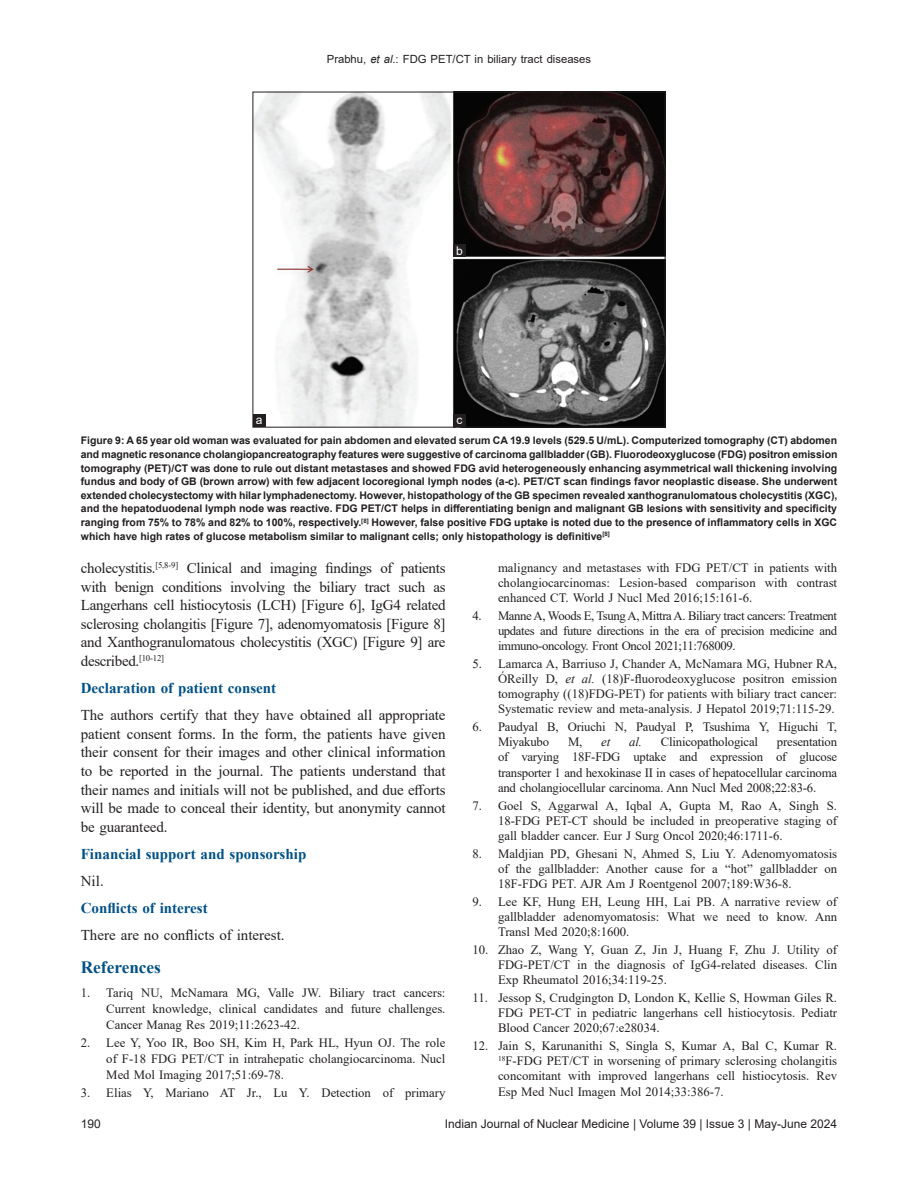
<style>
.page{position:relative;width:918px;height:1188px;background:#fff}
.page>*{position:absolute;margin:0;border:0;box-sizing:border-box;transform-origin:0 0}
.t1{font:700 17.25px "Times New Roman";color:#005187}
.TX{font:15px/18.6px "Times New Roman";letter-spacing:-.01em;color:#231f20;text-align:justify}
.t2{font:700 15px "Times New Roman";color:#005187}
.REF{font:12.75px/15.3px "Times New Roman";color:#231f20;text-align:justify}
.REF-2{font:italic 12.75px "Times New Roman";color:#231f20}
.t3{font:12px "Arial";color:#231f20}
.LABEL{font:12px "Arial";color:#fff}
.t4{font:11.25px "Arial";color:#231f20}
.FGC{font:700 10.5px/13.6px "Arial";color:#231f20;text-align:justify}
.s1{font-style:italic}
</style>
<div class="page">
<img style="left:255px;top:94px;width:408px;height:331px">
<div style="left:253px;top:92px;width:412px;height:335px;border:1px solid #231f20"></div>
<div style="left:453px;top:415px;width:13px;height:12px;background:#231f20"></div>
<div style="left:453px;top:244px;width:13px;height:13px;background:#231f20"></div>
<div style="left:253px;top:415px;width:12px;height:12px;background:#231f20"></div>
<p class="t4" style="left:327px;top:51px;width:266px">Prabhu, <span class="s1">et al</span>.: FDG PET/CT in biliary tract diseases</p>
<p class="LABEL" style="left:256px;top:412px;width:8px">a</p>
<p class="LABEL" style="left:456px;top:242px;width:8px">b</p>
<p class="LABEL" style="left:456px;top:412px;width:7px">c</p>
<p class="FGC" style="left:81px;top:434px;width:758px">Figure 9: A 65 year old woman was evaluated for pain abdomen and elevated serum CA 19.9 levels (529.5 U/mL). Computerized tomography (CT) abdomen and magnetic resonance cholangiopancreatography features were suggestive of carcinoma gallbladder (GB). Fluorodeoxyglucose (FDG) positron emission tomography (PET)/CT was done to rule out distant metastases and showed FDG avid heterogeneously enhancing asymmetrical wall thickening involving fundus and body of GB (brown arrow) with few adjacent locoregional lymph nodes (a-c). PET/CT scan findings favor neoplastic disease. She underwent extended cholecystectomy with hilar lymphadenectomy. However, histopathology of the GB specimen revealed xanthogranulomatous cholecystitis (XGC), and the hepatoduodenal lymph node was reactive. FDG PET/CT helps in differentiating benign and malignant GB lesions with sensitivity and specificity ranging from 75% to 78% and 82% to 100%, respectively.<sup>[8]</sup> However, false positive FDG uptake is noted due to the presence of inflammatory cells in XGC which have high rates of glucose metabolism similar to malignant cells; only histopathology is definitive<sup>[8]</sup></p>
<p class="TX" style="left:81px;top:558px;width:366px">cholecystitis.<sup>[5,8-9]</sup> Clinical and imaging findings of patients with benign conditions involving the biliary tract such as Langerhans cell histiocytosis (LCH) [Figure 6], IgG4 related sclerosing cholangitis [Figure 7], adenomyomatosis [Figure 8] and Xanthogranulomatous cholecystitis (XGC) [Figure 9] are described.<sup>[10-12]</sup></p>
<h2 class="t2" style="left:81px;top:677px;width:197px">Declaration of patient consent</h2>
<p class="TX" style="left:81px;top:705px;width:366px">The authors certify that they have obtained all appropriate patient consent forms. In the form, the patients have given their consent for their images and other clinical information to be reported in the journal. The patients understand that their names and initials will not be published, and due efforts will be made to conceal their identity, but anonymity cannot be guaranteed.</p>
<h2 class="t2" style="left:81px;top:843px;width:227px">Financial support and sponsorship</h2>
<p class="TX" style="left:81px;top:871px;width:24px">Nil.</p>
<h2 class="t2" style="left:81px;top:897px;width:128px">Conflicts of interest</h2>
<p class="TX" style="left:81px;top:925px;width:205px">There are no conflicts of interest.</p>
<h1 class="t1" style="left:81px;top:955px;width:82px">References</h1>
<p class="REF" style="left:106px;top:985px;width:341px;line-height:15.9px;text-indent:-26px">1. Tariq NU, McNamara MG, Valle JW. Biliary tract cancers:<br>Current knowledge, clinical candidates and future challenges.<br>Cancer Manag Res 2019;11:2623‑42.</p>
<p class="REF" style="left:106px;top:1035px;width:341px;line-height:15.9px;text-indent:-26px">2. Lee Y, Yoo IR, Boo SH, Kim H, Park HL, Hyun OJ. The role of F‑18 FDG PET/CT in intrahepatic cholangiocarcinoma. Nucl Med Mol Imaging 2017;51:69‑78.</p>
<p class="REF" style="left:81px;top:1085px;width:366px">3. Elias Y, Mariano AT Jr., Lu Y. Detection of primary</p>
<p class="REF" style="left:498px;top:559px;width:341px">malignancy and metastases with FDG PET/CT in patients with cholangiocarcinomas: Lesion‑based comparison with contrast enhanced CT. World J Nucl Med 2016;15:161‑6.</p>
<p class="REF" style="left:498px;top:607px;width:341px;text-indent:-26px">4. Manne A, Woods E, Tsung A, Mittra A. Biliary tract cancers: Treatment updates and future directions in the era of precision medicine and immuno‑oncology. Front Oncol 2021;11:768009.</p>
<p class="REF" style="left:498px;top:655px;width:341px;text-indent:-26px">5. Lamarca A, Barriuso J, Chander A, McNamara MG, Hubner RA, ÓReilly D, <span class="s1">et al.</span> (18)F‑fluorodeoxyglucose positron emission tomography ((18)FDG‑PET) for patients with biliary tract cancer:<br>Systematic review and meta‑analysis. J Hepatol 2019;71:115‑29.</p>
<p class="REF" style="left:498px;top:719px;width:341px;text-indent:-26px">6. Paudyal B, Oriuchi N, Paudyal P, Tsushima Y, Higuchi T,<br>Miyakubo</p>
<p class="REF" style="left:498px;top:734px;width:341px;text-indent:279px">presentation of varying 18F‑FDG uptake and expression of glucose transporter 1 and hexokinase II in cases of hepatocellular carcinoma and cholangiocellular carcinoma. Ann Nucl Med 2008;22:83‑6.</p>
<p class="REF" style="left:498px;top:797px;width:341px;text-indent:-26px">7. Goel S, Aggarwal A, Iqbal A, Gupta M, Rao A, Singh S.<br>18‑FDG PET‑CT should be included in preoperative staging of gall bladder cancer. Eur J Surg Oncol 2020;46:1711‑6.</p>
<p class="REF" style="left:498px;top:845px;width:341px;text-indent:-26px">8. Maldjian PD, Ghesani N, Ahmed S, Liu Y. Adenomyomatosis of the gallbladder: Another cause for a “hot” gallbladder on 18F‑FDG PET. AJR Am J Roentgenol 2007;189:W36‑8.</p>
<p class="REF" style="left:498px;top:893px;width:341px;text-indent:-26px">9. Lee KF, Hung EH, Leung HH, Lai PB. A narrative review of gallbladder adenomyomatosis: What we need to know. Ann Transl Med 2020;8:1600.</p>
<p class="REF" style="left:498px;top:941px;width:341px;text-indent:-26px">10. Zhao Z, Wang Y, Guan Z, Jin J, Huang F, Zhu J. Utility of FDG‑PET/CT in the diagnosis of IgG4‑related diseases. Clin Exp Rheumatol 2016;34:119‑25.</p>
<p class="REF" style="left:498px;top:989px;width:341px;text-indent:-26px">11. Jessop S, Crudgington D, London K, Kellie S, Howman Giles R.<br>FDG PET‑CT in pediatric langerhans cell histiocytosis. Pediatr Blood Cancer 2020;67:e28034.</p>
<p class="REF" style="left:498px;top:1037px;width:341px;text-indent:-26px">12. Jain S, Karunanithi S, Singla S, Kumar A, Bal C, Kumar R.<br><sup>18</sup>F‑FDG PET/CT in worsening of primary sclerosing cholangitis concomitant with improved langerhans cell histiocytosis. Rev Esp Med Nucl Imagen Mol 2014;33:386‑7.</p>
<p class="REF" style="left:568px;top:734px;width:16px">M,</p>
<p class="REF-2" style="left:601px;top:733px;width:11px">et</p>
<p class="REF" style="left:629px;top:734px;width:130px"><span class="s1">al.</span> Clinicopathological</p>
<p class="t3" style="left:81px;top:1116px;width:22px">190</p>
<p class="t3" style="left:445px;top:1116px;width:394px">Indian Journal of Nuclear Medicine | Volume 39 | Issue 3 | May-June 2024</p>
</div>
